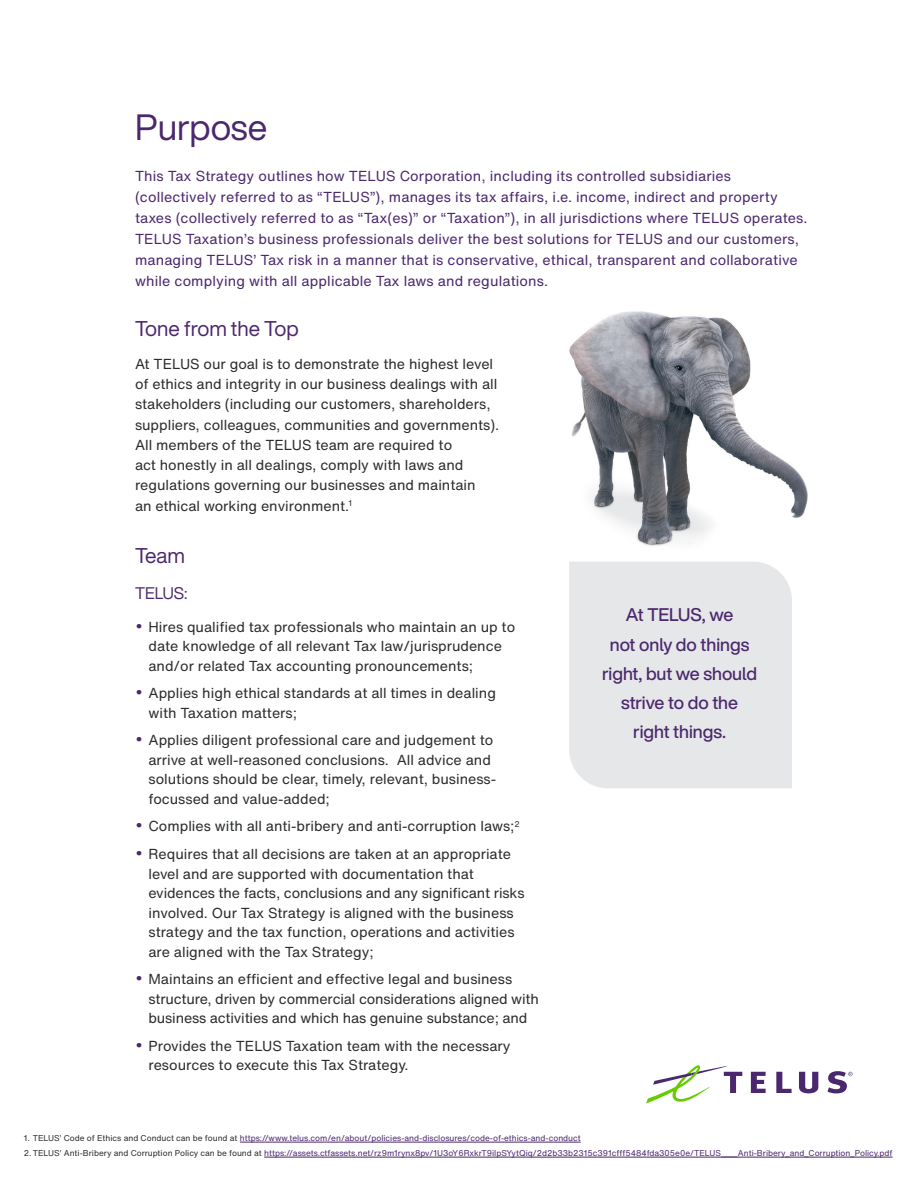
<style>
.page{position:relative;width:918px;height:1188px;background:#fff}
.page>*{position:absolute;margin:0;border:0;box-sizing:border-box;transform-origin:0 0}
.Subtitle_1{font:36px "Helvetica Now Display SA";color:#4b286d}
.Subtitle_3{font:21px "Helvetica Now Display SA";color:#4b286d}
.t1{font:500 18px/29.2px "Helvetica Now Display SA";color:#4b286d;text-align:center}
.Subtitle_2{font:16.5px "Helvetica Now Display SA";color:#4b286d}
.Body{font:14.25px/19.5px "Helvetica Now Text";color:#2a2c2e}
.Intro{font:14.25px/21px "Helvetica Now Text";letter-spacing:.01em;color:#4b286d}
.t2{font:8.4px "Helvetica Now Text";color:#4b286d}
.s1{font-size:21px;color:#4b286d}
.s2{color:#2a2c2e}
</style>
<div class="page">
<img style="left:569px;top:311px;width:239px;height:251px">
<div style="left:569px;top:562px;width:223px;height:226px;background:#e6e7e9"></div>
<hr style="left:240px;top:1142px;width:341px;height:1px;background:#4b286d">
<hr style="left:264px;top:1157px;width:629px;height:1px;background:#4b286d">
<svg style="left:751px;top:1072px;width:15px;height:21px"></svg>
<svg style="left:776px;top:1072px;width:16px;height:21px"></svg>
<svg style="left:799px;top:1072px;width:19px;height:21px"></svg>
<svg style="left:646px;top:1065px;width:96px;height:39px"></svg>
<svg style="left:828px;top:1071px;width:25px;height:22px"></svg>
<p class="Subtitle_1" style="left:135px;top:102px;width:134px">Purpose</p>
<p class="Intro" style="left:135px;top:165px;width:674px">This Tax Strategy outlines how TELUS Corporation, including its controlled subsidiaries (collectively referred to as “TELUS”), manages its tax affairs, i.e. income, indirect and property taxes (collectively referred to as “Tax(es)” or “Taxation”), in all jurisdictions where TELUS operates.<br>TELUS Taxation’s business professionals deliver the best solutions for TELUS and our customers, managing TELUS’ Tax risk in a manner that is conservative, ethical, transparent and collaborative while complying with all applicable Tax laws and regulations.</p>
<p class="Subtitle_3" style="left:135px;top:314px;width:165px">Tone from the Top</p>
<p class="Body" style="left:135px;top:354px;width:366px;line-height:20.2px">At TELUS our goal is to demonstrate the highest level of ethics and integrity in our business dealings with all stakeholders (including our customers, shareholders, suppliers, colleagues, communities and governments).<br>All members of the TELUS team are required to<br>act honestly in all dealings, comply with laws and regulations governing our businesses and maintain</p>
<p class="Body" style="left:135px;top:496px;width:219px">an ethical working environment.<sup>1</sup></p>
<p class="Subtitle_3" style="left:135px;top:541px;width:52px">Team</p>
<p class="Subtitle_2" style="left:135px;top:582px;width:54px">TELUS:</p>
<p class="Body" style="left:135px;top:617px;width:382px"><span class="s1">•</span> Hires qualified tax professionals who maintain an up to</p>
<p class="Body" style="left:148px;top:636px;width:355px">date knowledge of all relevant Tax law/jurisprudence</p>
<p class="Body" style="left:148px;top:656px;width:326px">and/or related Tax accounting pronouncements;</p>
<p class="Body" style="left:135px;top:684px;width:362px"><span class="s1">•</span> Applies high ethical standards at all times in dealing</p>
<p class="Body" style="left:148px;top:703px;width:150px">with Taxation matters;</p>
<p class="Body" style="left:135px;top:731px;width:360px"><span class="s1">•</span> Applies diligent professional care and judgement to</p>
<p class="Body" style="left:148px;top:750px;width:349px">arrive at well-reasoned conclusions. All advice and solutions should be clear, timely, relevant, business&shy;focussed and value-added;</p>
<p class="Body" style="left:135px;top:817px;width:386px"><span class="s1">•</span> Complies with all anti-bribery and anti-corruption laws;<sup>2</sup></p>
<p class="Body" style="left:135px;top:844px;width:378px"><span class="s1">•</span> Requires that all decisions are taken at an appropriate</p>
<p class="Body" style="left:148px;top:864px;width:327px">level and are supported with documentation that</p>
<p class="Body" style="left:148px;top:883px;width:378px">evidences the facts, conclusions and any significant risks involved. Our Tax Strategy is aligned with the business strategy and the tax function, operations and activities</p>
<p class="Body" style="left:148px;top:942px;width:227px">are aligned with the Tax Strategy;</p>
<p class="Body" style="left:148px;top:969px;width:392px;text-indent:-14px"><span class="s1">•</span> Maintains an efficient and effective legal and business structure, driven by commercial considerations aligned with business activities and which has genuine substance; and</p>
<p class="Body" style="left:148px;top:1036px;width:364px;text-indent:-14px"><span class="s1">•</span> Provides the TELUS Taxation team with the necessary resources to execute this Tax Strategy.</p>
<p class="t1" style="left:602px;top:600px;width:157px">At TELUS, we<br>not only do things right, but we should strive to do the right things.</p>
<p class="t2" style="left:24px;top:1133px;width:558px"><span class="s2">1. TELUS’ Code of Ethics and Conduct can be found at</span> https://www.telus.com/en/about/policies-and-disclosures/code-of-ethics-and-conduct</p>
<p class="t2" style="left:24px;top:1148px;width:870px"><span class="s2">2. TELUS’ Anti-Bribery and Corruption Policy can be found at</span> https://assets.ctfassets.net/rz9m1rynx8pv/1U3oY6RxkrT9ilpSYytQiq/2d2b33b2315c391cfff5484fda305e0e/TELUS____Anti-Bribery_and_Corruption_Policy.pdf</p>
</div>
